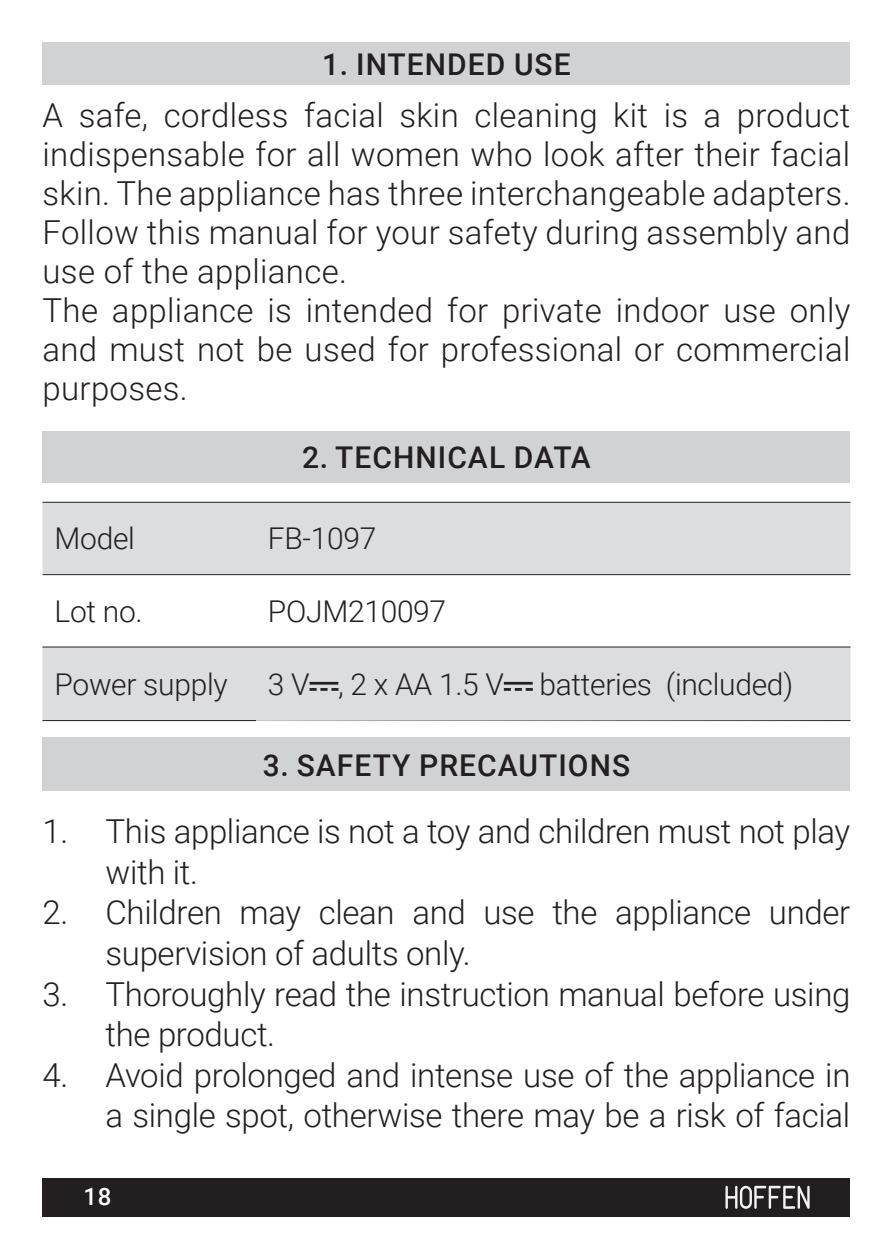
<style>
.page{position:relative;width:893px;height:1259px;background:#fff}
.page>*{position:absolute;margin:0;border:0;box-sizing:border-box;transform-origin:0 0}
.t1{font:300 33px/39px "Roboto";letter-spacing:-.01em;color:#231f20}
.t2{font:300 33px/39px "Roboto";letter-spacing:.01em;color:#231f20}
.text_tabeli{font:300 30px "Roboto";letter-spacing:-.01em;color:#231f20}
.TYTULY_ROZDZIALOW{font:500 30px "Roboto";letter-spacing:.035em;color:#231f20}
.t3{font:500 24px "Roboto";color:#fff}
</style>
<div class="page">
<div style="left:43px;top:1178px;width:807px;height:38px;background:#231f20"></div>
<svg style="left:725px;top:1185px;width:85px;height:23px"></svg>
<div style="left:43px;top:43px;width:807px;height:42px;background:#d1d2d4"></div>
<svg style="left:43px;top:503px;width:807px;height:217px;fill:#dcdddf"></svg>
<hr style="left:43px;top:502px;width:213px;height:1px;background:#231f20">
<hr style="left:256px;top:502px;width:594px;height:1px;background:#231f20">
<hr style="left:43px;top:574px;width:213px;height:1px;background:#231f20">
<hr style="left:256px;top:574px;width:594px;height:1px;background:#231f20">
<hr style="left:43px;top:646px;width:213px;height:1px;background:#231f20">
<hr style="left:256px;top:646px;width:594px;height:1px;background:#231f20">
<hr style="left:43px;top:720px;width:213px;height:1px;background:#231f20">
<svg style="left:309px;top:688px;width:29px;height:3px"></svg>
<hr style="left:309px;top:682px;width:29px;height:2px;background:#231f20">
<svg style="left:504px;top:688px;width:29px;height:3px"></svg>
<hr style="left:504px;top:682px;width:29px;height:2px;background:#231f20">
<div style="left:43px;top:432px;width:807px;height:51px;background:#d1d2d4"></div>
<div style="left:43px;top:737px;width:807px;height:54px;background:#d1d2d4"></div>
<p class="TYTULY_ROZDZIALOW" style="left:322px;top:43px;width:250px">1. INTENDED USE</p>
<p class="t1" style="left:43px;top:94px;width:809px;text-align:justify">A safe, cordless facial skin cleaning kit is a product indispensable for all women who look after their facial skin. The appliance has three interchangeable adapters.</p>
<p class="t2" style="left:43px;top:211px;width:809px">Follow this manual for your safety during assembly and use of the appliance.</p>
<p class="t1" style="left:43px;top:289px;width:809px;text-align:justify">The appliance is intended for private indoor use only and must not be used for professional or commercial purposes.</p>
<p class="TYTULY_ROZDZIALOW" style="left:302px;top:437px;width:290px">2. TECHNICAL DATA</p>
<p class="text_tabeli" style="left:55px;top:517px;width:82px">Model</p>
<p class="text_tabeli" style="left:268px;top:517px;width:110px">FB-1097</p>
<p class="text_tabeli" style="left:55px;top:590px;width:90px">Lot no.</p>
<p class="text_tabeli" style="left:268px;top:590px;width:180px">POJM210097</p>
<p class="text_tabeli" style="left:55px;top:663px;width:175px">Power supply</p>
<p class="text_tabeli" style="left:268px;top:663px;width:527px">3 V , 2 x AA 1.5 V batteries (included)</p>
<p class="TYTULY_ROZDZIALOW" style="left:263px;top:744px;width:369px">3. SAFETY PRECAUTIONS</p>
<p class="t1" style="left:106px;top:810px;width:746px;line-height:40.5px;text-indent:-63px">1. This appliance is not a toy and children must not play with it.</p>
<p class="t1" style="left:106px;top:891px;width:746px;line-height:40.5px;text-indent:-63px">2. Children may clean and use the appliance under supervision of adults only.</p>
<p class="t1" style="left:106px;top:972px;width:746px;line-height:40.5px;text-indent:-63px">3. Thoroughly read the instruction manual before using the product.</p>
<p class="t1" style="left:43px;top:1053px;width:809px;line-height:40.5px;text-align:right">4. Avoid prolonged and intense use of the appliance in a single spot, otherwise there may be a risk of facial</p>
<p class="t3" style="left:83px;top:1179px;width:29px">18</p>
</div>
